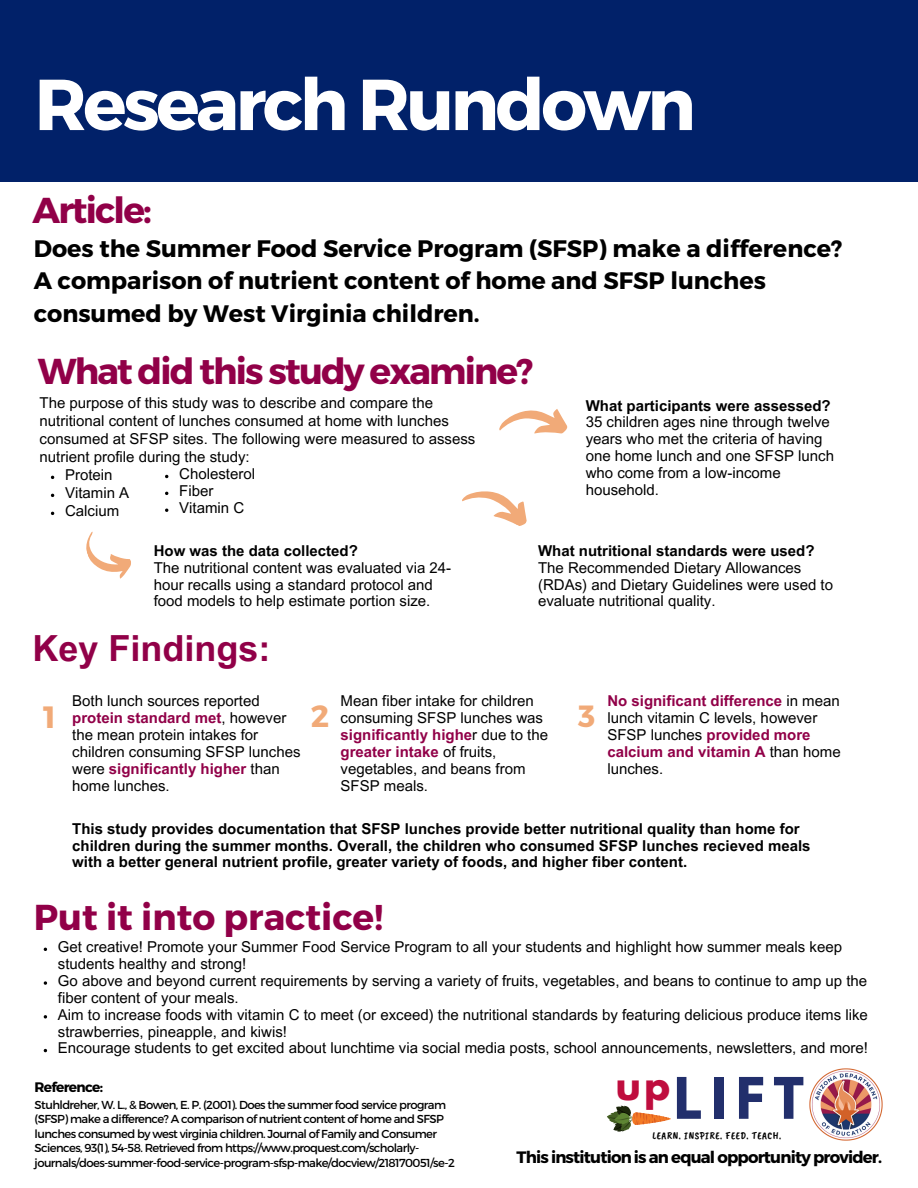
<style>
.page{position:relative;width:918px;height:1188px;background:#fff}
.page>*{position:absolute;margin:0;border:0;box-sizing:border-box;transform-origin:0 0}
.t1{font:700 72px "Montserrat";letter-spacing:-.05em;color:#fff}
.t2{font:700 50.7px "League Spartan";color:#222f6c}
.t3{font:700 38.1px "League Spartan";color:#bf0d3e}
.t4{font:700 36px "Montserrat";letter-spacing:-.05em;color:#910048}
.t5{font:700 36px "Montserrat";color:#910048}
.t6{font:700 36px "Arial MT Pro";color:#910048}
.t7{font:700 30.75px "Montserrat";color:#f1aa78}
.t8{font:700 23.85px/32.7px "Montserrat";color:#000}
.t9{font:700 16.5px "Montserrat";letter-spacing:-.05em;color:#000}
.t10{font:15px/16.8px "Arial MT Pro";color:#000}
.t11{font:700 15px/16.8px "Arial MT Pro";color:#000}
.t12{font:700 13.8px "Montserrat";letter-spacing:-.05em;color:#000}
.t13{font:11.55px/14.4px "Montserrat";letter-spacing:-.05em;color:#000}
.t14{font:10.5px "Caveat Brush";letter-spacing:.05em;color:#000}
.s1{font-weight:700;color:#910048}
</style>
<div class="page">
<div style="left:0;top:0;width:918px;height:182px;background:#012169"></div>
<svg style="left:607px;top:1106px;width:64px;height:26px"></svg>
<img style="left:809px;top:1068px;width:73px;height:73px">
<svg style="left:44px;top:981px;width:3px;height:4px"></svg>
<svg style="left:44px;top:1015px;width:3px;height:4px"></svg>
<svg style="left:86px;top:531px;width:45px;height:48px"></svg>
<svg style="left:499px;top:409px;width:68px;height:25px"></svg>
<svg style="left:462px;top:491px;width:65px;height:35px"></svg>
<p class="t1" style="left:35px;top:58px;width:663px">Research Rundown</p>
<p class="t4" style="left:32px;top:187px;width:121px">Article:</p>
<p class="t8" style="left:34px;top:231px;width:810px">Does the Summer Food Service Program (SFSP) make a difference?<br>A comparison of nutrient content of home and SFSP lunches consumed by West Virginia children.</p>
<p class="t4" style="left:38px;top:348px;width:497px">What did this study examine?</p>
<p class="t10" style="left:40px;top:396px;width:437px;line-height:18px">The purpose of this study was to describe and compare the nutritional content of lunches consumed at home with lunches consumed at SFSP sites. The following were measured to assess nutrient profile during the study:</p>
<p class="t10" style="left:65px;top:468px;width:49px">Protein</p>
<p class="t10" style="left:65px;top:486px;width:66px">Vitamin A</p>
<p class="t10" style="left:65px;top:504px;width:56px">Calcium</p>
<p class="t10" style="left:179px;top:468px;width:77px">Cholesterol</p>
<p class="t10" style="left:179px;top:484px;width:36px">Fiber</p>
<p class="t10" style="left:179px;top:501px;width:66px">Vitamin C</p>
<p class="t11" style="left:586px;top:399px;width:246px">What participants were assessed?</p>
<p class="t10" style="left:586px;top:416px;width:250px">35 children ages nine through twelve years who met the criteria of having one home lunch and one SFSP lunch who come from a low-income household.</p>
<p class="t11" style="left:154px;top:544px;width:206px">How was the data collected?</p>
<p class="t10" style="left:154px;top:561px;width:299px">The nutritional content was evaluated via 24- hour recalls using a standard protocol and food models to help estimate portion size.</p>
<p class="t6" style="left:32px;top:635px;width:240px">Key Findings:</p>
<p class="t11" style="left:538px;top:544px;width:278px">What nutritional standards were used?</p>
<p class="t10" style="left:538px;top:561px;width:296px">The Recommended Dietary Allowances (RDAs) and Dietary Guidelines were used to evaluate nutritional quality.</p>
<p class="t10" style="left:341px;top:695px;width:209px">Mean fiber intake for children consuming SFSP lunches was <span class="s1">significantly highe</span>r due to the <span class="s1">greater intake</span> of fruits, vegetables, and beans from<br>SFSP meals.</p>
<p class="t10" style="left:607px;top:695px;width:235px"><span class="s1">No significant difference</span> in mean lunch vitamin C levels, however<br>SFSP lunches <span class="s1">provided more calcium and vitamin A</span> than home lunches.</p>
<p class="t10" style="left:72px;top:695px;width:230px">Both lunch sources reported <span class="s1">protein standard met</span>, however the mean protein intakes for children consuming SFSP lunches were <span class="s1">significantly higher</span> than home lunches.</p>
<p class="t7" style="left:43px;top:697px;width:14px">1</p>
<p class="t7" style="left:311px;top:696px;width:20px">2</p>
<p class="t7" style="left:578px;top:696px;width:19px">3</p>
<p class="t11" style="left:72px;top:822px;width:740px">This study provides documentation that SFSP lunches provide better nutritional quality than home for children during the summer months. Overall, the children who consumed SFSP lunches recieved meals with a better general nutrient profile, greater variety of foods, and higher fiber content.</p>
<p class="t5" style="left:34px;top:893px;width:351px">Put it into practice!</p>
<p class="t10" style="left:58px;top:940px;width:786px">Get creative! Promote your Summer Food Service Program to all your students and highlight how summer meals keep students healthy and strong!</p>
<p class="t10" style="left:58px;top:974px;width:811px">Go above and beyond current requirements by serving a variety of fruits, vegetables, and beans to continue to amp up the fiber content of your meals.</p>
<p class="t10" style="left:58px;top:1008px;width:811px">Aim to increase foods with vitamin C to meet (or exceed) the nutritional standards by featuring delicious produce items like strawberries, pineapple, and kiwis!</p>
<p class="t10" style="left:58px;top:1042px;width:812px">Encourage students to get excited about lunchtime via social media posts, school announcements, newsletters, and more!</p>
<p class="t12" style="left:35px;top:1078px;width:70px">Reference:</p>
<p class="t13" style="left:35px;top:1097px;width:422px">Stuhldreher, W. L., &amp; Bowen, E. P. (2001). Does the summer food service program (SFSP) make a difference? A comparison of nutrient content of home and SFSP lunches consumed by west virginia children. Journal of Family and Consumer Sciences, 93(1), 54-58. Retrieved from https://www.proquest.com/scholarly&shy;journals/does-summer-food-service-program-sfsp-make/docview/218170051/se-2</p>
<p class="t3" style="left:616px;top:1065px;width:56px">up</p>
<p class="t2" style="left:674px;top:1073px;width:131px">LIFT</p>
<p class="t14" style="left:653px;top:1129px;width:130px">LEARN. INSPIRE. FEED. TEACH.</p>
<p class="t9" style="left:517px;top:1146px;width:367px">This institution is an equal opportunity provider.</p>
</div>
